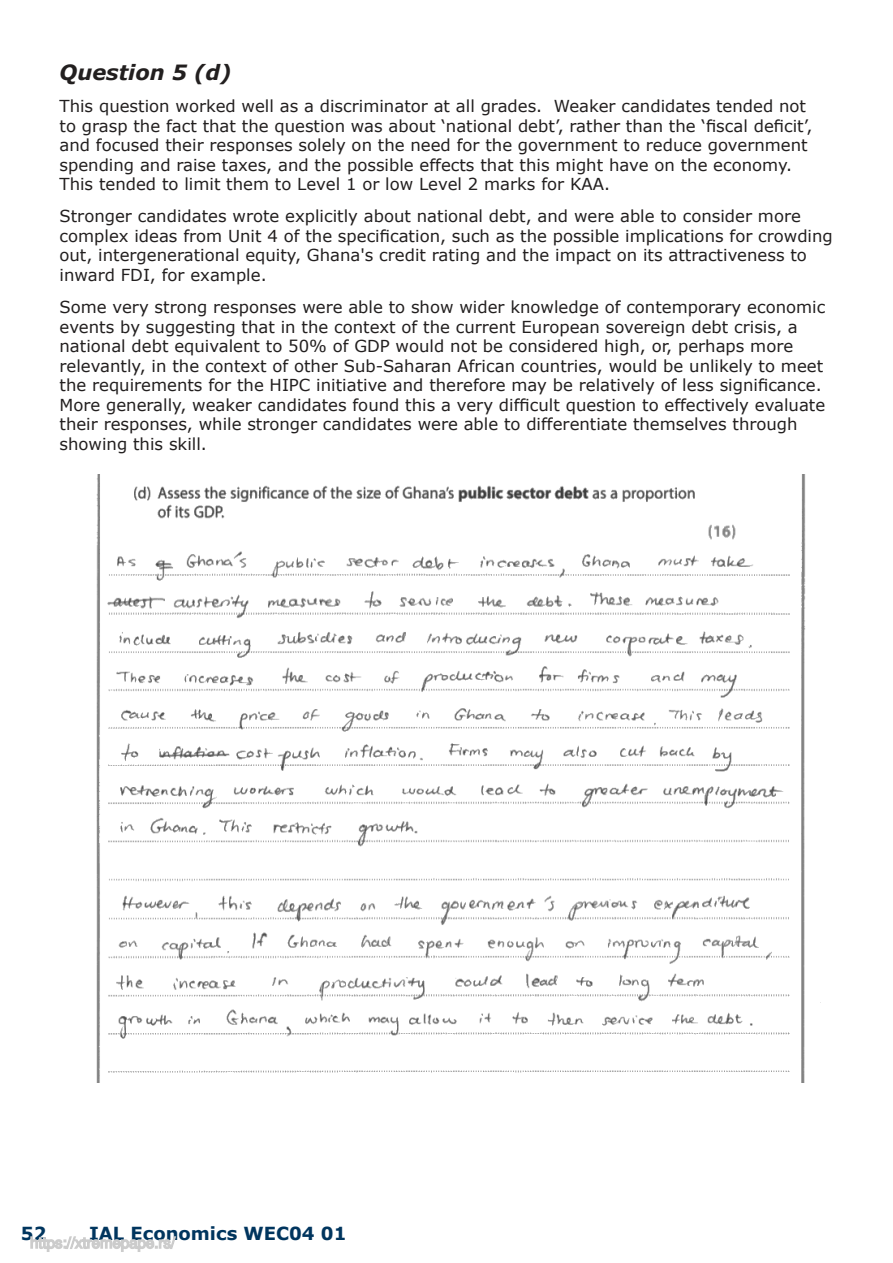
<style>
.page{position:relative;width:893px;height:1263px;background:#fff}
.page>*{position:absolute;margin:0;border:0;box-sizing:border-box;transform-origin:0 0}
.t1{font:italic 700 21px "Verdana";color:#221f1f}
.t2{font:700 18px "Verdana";color:#00355e}
.t3{font:16.5px/19.5px "Verdana";color:#221f1f}
</style>
<div class="page">
<img style="left:96px;top:474px;width:725px;height:608px">
<svg style="left:30px;top:1236px;width:146px;height:16px"></svg>
<p class="t1" style="left:60px;top:64px;width:174px">Question 5 (d)</p>
<p class="t3" style="left:60px;top:96px;width:755px">This question worked well as a discriminator at all grades. Weaker candidates tended not to grasp the fact that the question was about ‘national debt’, rather than the ‘fiscal deficit’, and focused their responses solely on the need for the government to reduce government spending and raise taxes, and the possible effects that this might have on the economy.<br>This tended to limit them to Level 1 or low Level 2 marks for KAA.</p>
<p class="t3" style="left:60px;top:206px;width:775px">Stronger candidates wrote explicitly about national debt, and were able to consider more complex ideas from Unit 4 of the specification, such as the possible implications for crowding out, intergenerational equity, Ghana's credit rating and the impact on its attractiveness to inward FDI, for example.</p>
<p class="t3" style="left:60px;top:297px;width:767px">Some very strong responses were able to show wider knowledge of contemporary economic events by suggesting that in the context of the current European sovereign debt crisis, a national debt equivalent to 50% of GDP would not be considered high, or, perhaps more relevantly, in the context of other Sub-Saharan African countries, would be unlikely to meet the requirements for the HIPC initiative and therefore may be relatively of less significance.<br>More generally, weaker candidates found this a very difficult question to effectively evaluate their responses, while stronger candidates were able to differentiate themselves through showing this skill.</p>
<p class="t2" style="left:21px;top:1223px;width:27px">52</p>
<p class="t2" style="left:89px;top:1223px;width:259px">IAL Economics WEC04 01</p>
</div>
